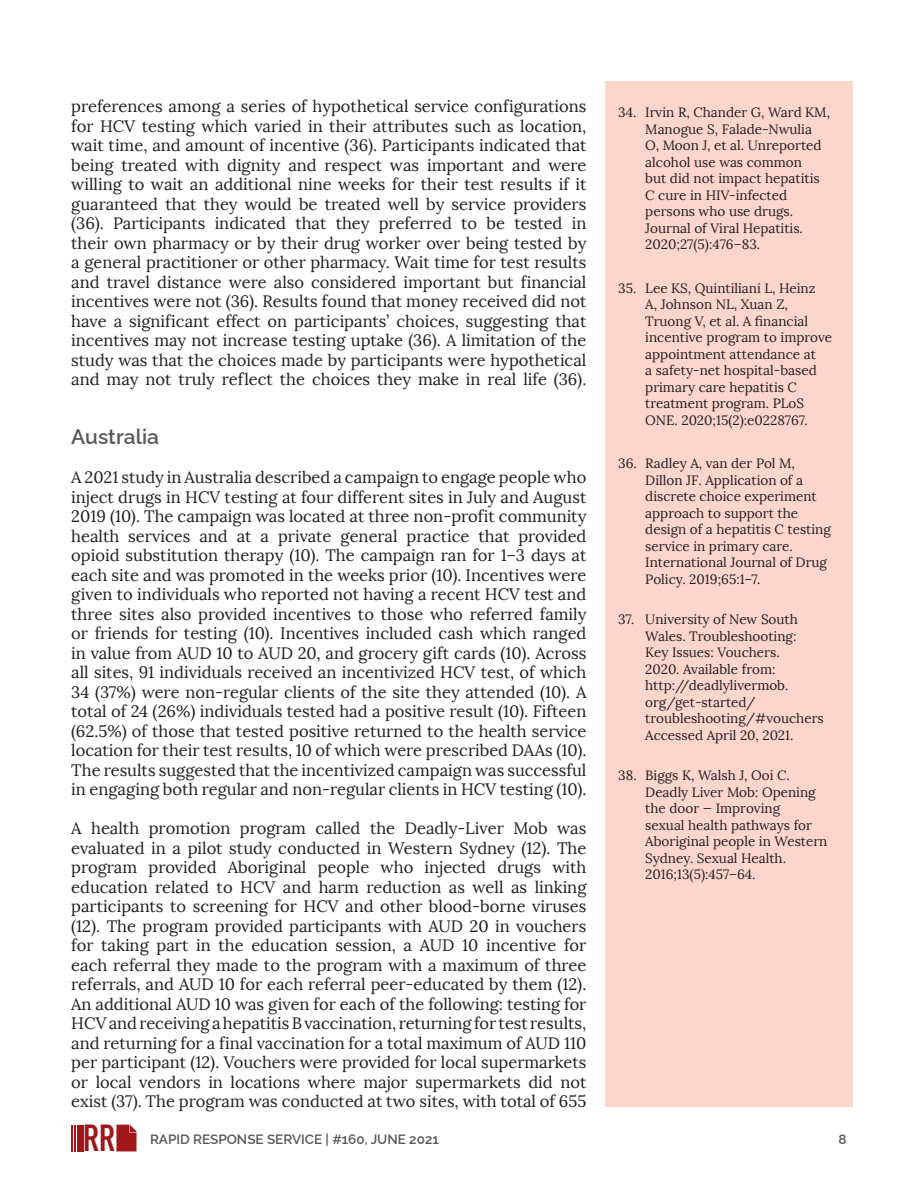
<style>
.page{position:relative;width:918px;height:1188px;background:#fff}
.page>*{position:absolute;margin:0;border:0;box-sizing:border-box;transform-origin:0 0}
.t1{font:700 37.2px "DIN Condensed";color:#a01619}
.H2___column_width{font:600 21px "Raleway";color:#57585a}
.body__serif__11pt{font:16.5px/19.5px "Lora";color:#231f20;text-align:justify}
.H2___column_width-2{font:16.5px/19.5px "Lora";color:#231f20;text-align:justify}
.t2{font:13.5px/16.5px "Lora";color:#231f20}
.t3{font:600 13.5px "Raleway";color:#57585a}
</style>
<div class="page">
<hr style="left:71px;top:1125px;width:2px;height:26px;background:#a01619">
<hr style="left:74px;top:1125px;width:2px;height:26px;background:#a01619">
<hr style="left:77px;top:1125px;width:2px;height:26px;background:#a01619">
<hr style="left:81px;top:1125px;width:3px;height:26px;background:#a01619">
<svg style="left:116px;top:1125px;width:21px;height:26px"></svg>
<div style="left:605px;top:81px;width:248px;height:1026px;background:#fcd5cd"></div>
<p class="H2___column_width-2" style="left:71px;top:97px;width:517px">preferences among a series of hypothetical service configurations for HCV testing which varied in their attributes such as location, wait time, and amount of incentive (36). Participants indicated that being treated with dignity and respect was important and were willing to wait an additional nine weeks for their test results if it guaranteed that they would be treated well by service providers (36). Participants indicated that they preferred to be tested in their own pharmacy or by their drug worker over being tested by a general practitioner or other pharmacy. Wait time for test results and travel distance were also considered important but financial incentives were not (36). Results found that money received did not have a significant effect on participants’ choices, suggesting that incentives may not increase testing uptake (36). A limitation of the study was that the choices made by participants were hypothetical and may not truly reflect the choices they make in real life (36).</p>
<p class="H2___column_width" style="left:71px;top:420px;width:89px">Australia</p>
<p class="body__serif__11pt" style="left:71px;top:468px;width:517px">A 2021 study in Australia described a campaign to engage people who inject drugs in HCV testing at four different sites in July and August 2019 (10). The campaign was located at three non-profit community health services and at a private general practice that provided opioid substitution therapy (10). The campaign ran for 1–3 days at each site and was promoted in the weeks prior (10). Incentives were given to individuals who reported not having a recent HCV test and three sites also provided incentives to those who referred family or friends for testing (10). Incentives included cash which ranged in value from AUD 10 to AUD 20, and grocery gift cards (10). Across all sites, 91 individuals received an incentivized HCV test, of which 34 (37%) were non-regular clients of the site they attended (10). A total of 24 (26%) individuals tested had a positive result (10). Fifteen (62.5%) of those that tested positive returned to the health service location for their test results, 10 of which were prescribed DAAs (10).<br>The results suggested that the incentivized campaign was successful in engaging both regular and non-regular clients in HCV testing (10).</p>
<p class="body__serif__11pt" style="left:71px;top:819px;width:517px">A health promotion program called the Deadly-Liver Mob was evaluated in a pilot study conducted in Western Sydney (12). The program provided Aboriginal people who injected drugs with education related to HCV and harm reduction as well as linking participants to screening for HCV and other blood-borne viruses (12). The program provided participants with AUD 20 in vouchers for taking part in the education session, a AUD 10 incentive for each referral they made to the program with a maximum of three referrals, and AUD 10 for each referral peer-educated by them (12).<br>An additional AUD 10 was given for each of the following: testing for HCV and receiving a hepatitis B vaccination, returning for test results, and returning for a final vaccination for a total maximum of AUD 110 per participant (12). Vouchers were provided for local supermarkets or local vendors in locations where major supermarkets did not exist (37). The program was conducted at two sites, with total of 655</p>
<p class="t2" style="left:645px;top:104px;width:186px;text-indent:-27px">34. Irvin R, Chander G, Ward KM,<br>Manogue S, Falade-Nwulia<br>O, Moon J, et al. Unreported alcohol use was common<br>but did not impact hepatitis<br>C cure in HIV-infected persons who use drugs.<br>Journal of Viral Hepatitis.<br>2020;27(5):476–83.</p>
<p class="t2" style="left:645px;top:280px;width:188px;text-indent:-27px">35. Lee KS, Quintiliani L, Heinz<br>A, Johnson NL, Xuan Z,<br>Truong V, et al. A financial incentive program to improve appointment attendance at<br>a safety-net hospital-based primary care hepatitis C treatment program. PLoS<br>ONE. 2020;15(2):e0228767.</p>
<p class="t2" style="left:645px;top:455px;width:187px;text-indent:-27px">36. Radley A, van der Pol M,<br>Dillon JF. Application of a discrete choice experiment approach to support the design of a hepatitis C testing service in primary care.<br>International Journal of Drug<br>Policy. 2019;65:1–7.</p>
<p class="t2" style="left:645px;top:611px;width:180px;text-indent:-27px">37. University of New South<br>Wales. Troubleshooting:<br>Key Issues: Vouchers.<br>2020. Available from: http://deadlylivermob. org/get-started/ troubleshooting/#vouchers<br>Accessed April 20, 2021.</p>
<p class="t2" style="left:645px;top:767px;width:184px;text-indent:-27px">38. Biggs K, Walsh J, Ooi C.<br>Deadly Liver Mob: Opening the door — Improving<br>sexual health pathways for<br>Aboriginal people in Western<br>Sydney. Sexual Health.<br>2016;13(5):457–64.</p>
<h1 class="t1" style="left:83px;top:1113px;width:33px">RR</h1>
<p class="t3" style="left:150px;top:1128px;width:290px">RAPID RESPONSE SERVICE | #160, JUNE 2021</p>
<p class="t3" style="left:839px;top:1128px;width:10px">8</p>
</div>
